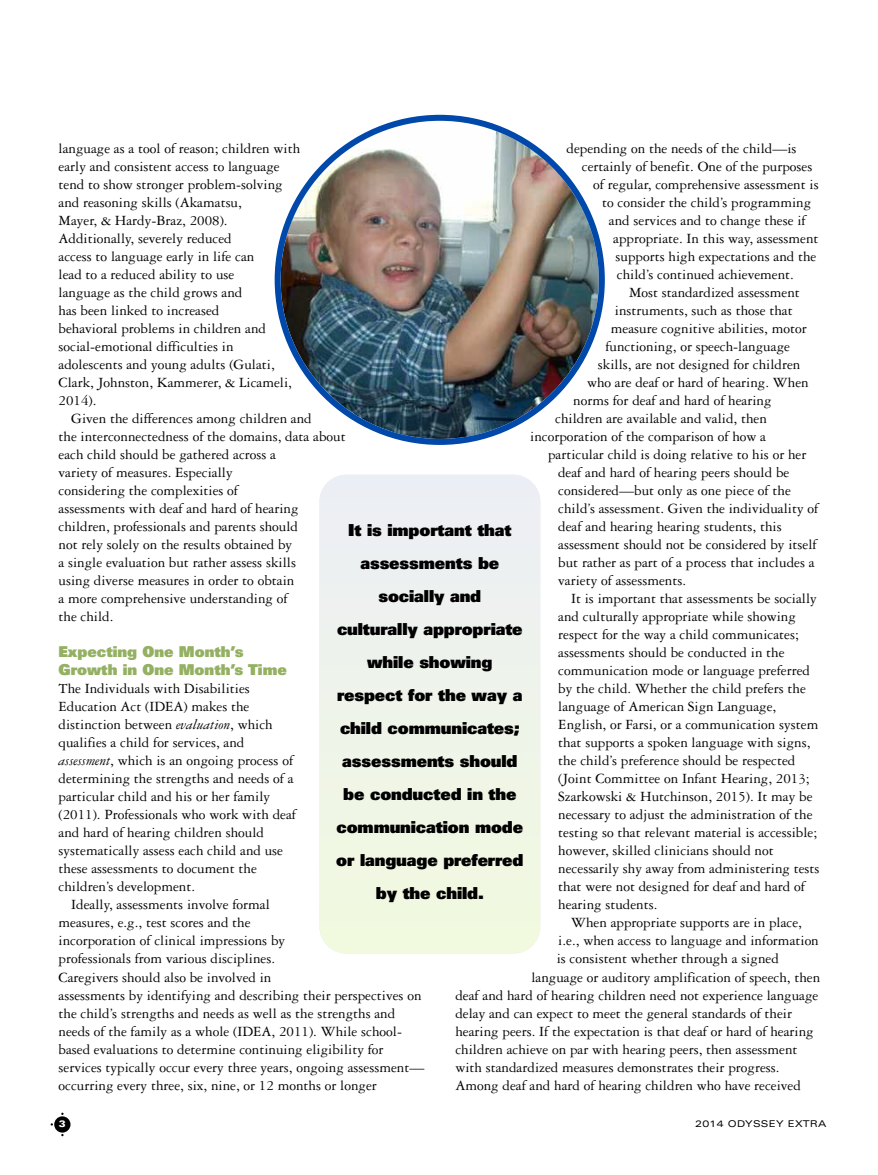
<style>
.page{position:relative;width:878px;height:1175px;background:#fff}
.page>*{position:absolute;margin:0;border:0;box-sizing:border-box;transform-origin:0 0}
.t1{font:900 16.5px/33px "Univers";letter-spacing:-.005em;color:#000;text-align:center}
.t2{font:15px/18px "Garamond Three";color:#000}
.t3{font:900 15px/18px "Univers";color:#94b062}
.t4{font:expanded 9.3px "Univers";letter-spacing:.035em;color:#000}
.t5{font:900 expanded 9.3px "Univers";color:#fff}
.s1{font-style:italic}
</style>
<div class="page">
<div style="left:54px;top:1116px;width:16px;height:16px;background:#000;border-radius:50%"></div>
<div style="left:319px;top:474px;width:221px;height:479px;background:#eff4ea;border-radius:27px"></div>
<img style="left:274px;top:115px;width:330px;height:330px">
<p class="t2" style="left:58px;top:139px;width:243px">language as a tool of reason; children with early and consistent access to language tend to show stronger problem-solving and reasoning skills (Akamatsu,<br>Mayer, &amp; Hardy-Braz, 2008).<br>Additionally, severely reduced<br>access to language early in life can<br>lead to a reduced ability to use<br>language as the child grows and<br>has been linked to increased<br>behavioral problems in children and social-emotional difficulties in adolescents and young adults (Gulati, Clark, Johnston, Kammerer, &amp; Licameli, 2014).</p>
<p class="t2" style="left:58px;top:409px;width:288px;text-indent:13px">Given the differences among children and<br>the interconnectedness of the domains, data about each child should be gathered across a<br>variety of measures. Especially<br>considering the complexities of<br>assessments with deaf and hard of hearing children, professionals and parents should<br>not rely solely on the results obtained by<br>a single evaluation but rather assess skills<br>using diverse measures in order to obtain<br>a more comprehensive understanding of<br>the child.</p>
<p class="t3" style="left:58px;top:642px;width:230px">Expecting One Month’s<br>Growth in One Month’s Time</p>
<p class="t2" style="left:58px;top:679px;width:193px">The Individuals with Disabilities</p>
<p class="t2" style="left:58px;top:697px;width:192px">Education Act (IDEA) makes the</p>
<p class="t2" style="left:58px;top:715px;width:216px">distinction between <span class="s1">evaluation</span>, which</p>
<p class="t2" style="left:58px;top:733px;width:187px">qualifies a child for services, and</p>
<p class="t2" style="left:58px;top:751px;width:236px"><span class="s1">assessment</span>, which is an ongoing process of</p>
<p class="t2" style="left:58px;top:769px;width:236px">determining the strengths and needs of a</p>
<p class="t2" style="left:58px;top:787px;width:213px">particular child and his or her family</p>
<p class="t2" style="left:58px;top:805px;width:239px">(2011). Professionals who work with deaf</p>
<p class="t2" style="left:58px;top:823px;width:207px">and hard of hearing children should</p>
<p class="t2" style="left:58px;top:841px;width:226px">systematically assess each child and use</p>
<p class="t2" style="left:58px;top:859px;width:200px">these assessments to document the</p>
<p class="t2" style="left:58px;top:877px;width:138px">children’s development.</p>
<p class="t2" style="left:71px;top:895px;width:200px">Ideally, assessments involve formal</p>
<p class="t2" style="left:58px;top:913px;width:193px">measures, e.g., test scores and the</p>
<p class="t2" style="left:59px;top:931px;width:228px">incorporation of clinical impressions by</p>
<p class="t2" style="left:59px;top:949px;width:218px">professionals from various disciplines.</p>
<p class="t2" style="left:59px;top:967px;width:214px">Caregivers should also be involved in</p>
<p class="t2" style="left:59px;top:985px;width:364px">assessments by identifying and describing their perspectives on</p>
<p class="t2" style="left:59px;top:1003px;width:338px">the child’s strengths and needs as well as the strengths and</p>
<p class="t2" style="left:59px;top:1021px;width:345px">needs of the family as a whole (IDEA, 2011). While school-</p>
<p class="t2" style="left:59px;top:1039px;width:326px">based evaluations to determine continuing eligibility for</p>
<p class="t2" style="left:59px;top:1057px;width:367px">services typically occur every three years, ongoing assessment—</p>
<p class="t2" style="left:59px;top:1075px;width:320px">occurring every three, six, nine, or 12 months or longer</p>
<p class="t2" style="left:566px;top:139px;width:231px">depending on the needs of the child—is</p>
<p class="t2" style="left:582px;top:157px;width:232px">certainly of benefit. One of the purposes</p>
<p class="t2" style="left:593px;top:175px;width:227px">of regular, comprehensive assessment is</p>
<p class="t2" style="left:602px;top:193px;width:211px">to consider the child’s programming</p>
<p class="t2" style="left:609px;top:211px;width:198px">and services and to change these if</p>
<p class="t2" style="left:613px;top:229px;width:207px">appropriate. In this way, assessment</p>
<p class="t2" style="left:615px;top:247px;width:202px">supports high expectations and the</p>
<p class="t2" style="left:617px;top:265px;width:179px">child’s continued achievement.</p>
<p class="t2" style="left:629px;top:283px;width:172px">Most standardized assessment</p>
<p class="t2" style="left:614px;top:301px;width:179px">instruments, such as those that</p>
<p class="t2" style="left:611px;top:319px;width:197px">measure cognitive abilities, motor</p>
<p class="t2" style="left:605px;top:337px;width:186px">functioning, or speech-language</p>
<p class="t2" style="left:598px;top:355px;width:204px">skills, are not designed for children</p>
<p class="t2" style="left:587px;top:373px;width:223px">who are deaf or hard of hearing. When</p>
<p class="t2" style="left:573px;top:391px;width:200px">norms for deaf and hard of hearing</p>
<p class="t2" style="left:555px;top:409px;width:213px">children are available and valid, then</p>
<p class="t2" style="left:530px;top:427px;width:237px">incorporation of the comparison of how a</p>
<p class="t2" style="left:548px;top:445px;width:260px">particular child is doing relative to his or her</p>
<p class="t2" style="left:558px;top:463px;width:233px">deaf and hard of hearing peers should be</p>
<p class="t2" style="left:558px;top:481px;width:234px">considered—but only as one piece of the</p>
<p class="t2" style="left:558px;top:499px;width:261px">child’s assessment. Given the individuality of</p>
<p class="t2" style="left:558px;top:517px;width:225px">deaf and hearing hearing students, this</p>
<p class="t2" style="left:558px;top:535px;width:260px">assessment should not be considered by itself</p>
<p class="t2" style="left:558px;top:553px;width:258px">but rather as part of a process that includes a</p>
<p class="t2" style="left:558px;top:571px;width:129px">variety of assessments.</p>
<p class="t2" style="left:571px;top:589px;width:247px">It is important that assessments be socially</p>
<p class="t2" style="left:558px;top:607px;width:239px">and culturally appropriate while showing</p>
<p class="t2" style="left:558px;top:625px;width:242px">respect for the way a child communicates;</p>
<p class="t2" style="left:558px;top:643px;width:228px">assessments should be conducted in the</p>
<p class="t2" style="left:558px;top:661px;width:253px">communication mode or language preferred</p>
<p class="t2" style="left:558px;top:679px;width:249px">by the child. Whether the child prefers the</p>
<p class="t2" style="left:558px;top:697px;width:219px">language of American Sign Language,</p>
<p class="t2" style="left:558px;top:715px;width:261px">English, or Farsi, or a communication system</p>
<p class="t2" style="left:558px;top:733px;width:253px">that supports a spoken language with signs,</p>
<p class="t2" style="left:558px;top:751px;width:239px">the child’s preference should be respected</p>
<p class="t2" style="left:558px;top:769px;width:253px">(Joint Committee on Infant Hearing, 2013;</p>
<p class="t2" style="left:558px;top:787px;width:256px">Szarkowski &amp; Hutchinson, 2015). It may be</p>
<p class="t2" style="left:558px;top:805px;width:256px">necessary to adjust the administration of the</p>
<p class="t2" style="left:558px;top:823px;width:260px">testing so that relevant material is accessible;</p>
<p class="t2" style="left:558px;top:841px;width:217px">however, skilled clinicians should not</p>
<p class="t2" style="left:558px;top:859px;width:263px">necessarily shy away from administering tests</p>
<p class="t2" style="left:558px;top:877px;width:248px">that were not designed for deaf and hard of</p>
<p class="t2" style="left:558px;top:895px;width:101px">hearing students.</p>
<p class="t2" style="left:571px;top:913px;width:232px">When appropriate supports are in place,</p>
<p class="t2" style="left:558px;top:931px;width:262px">i.e., when access to language and information</p>
<p class="t2" style="left:556px;top:949px;width:223px">is consistent whether through a signed</p>
<p class="t2" style="left:531px;top:967px;width:290px">language or auditory amplification of speech, then</p>
<p class="t2" style="left:455px;top:985px;width:364px">deaf and hard of hearing children need not experience language</p>
<p class="t2" style="left:455px;top:1003px;width:338px">delay and can expect to meet the general standards of their</p>
<p class="t2" style="left:455px;top:1021px;width:360px">hearing peers. If the expectation is that deaf or hard of hearing</p>
<p class="t2" style="left:455px;top:1039px;width:343px">children achieve on par with hearing peers, then assessment</p>
<p class="t2" style="left:455px;top:1057px;width:326px">with standardized measures demonstrates their progress.</p>
<p class="t2" style="left:455px;top:1075px;width:347px">Among deaf and hard of hearing children who have received</p>
<p class="t1" style="left:336px;top:513px;width:188px">It is important that assessments be socially and culturally appropriate while showing respect for the way a child communicates; assessments should be conducted in the communication mode or language preferred by the child.</p>
<p class="t5" style="left:59px;top:1118px;width:8px">3</p>
<p class="t4" style="left:695px;top:1118px;width:133px">2014 ODYSSEY EXTRA</p>
</div>
